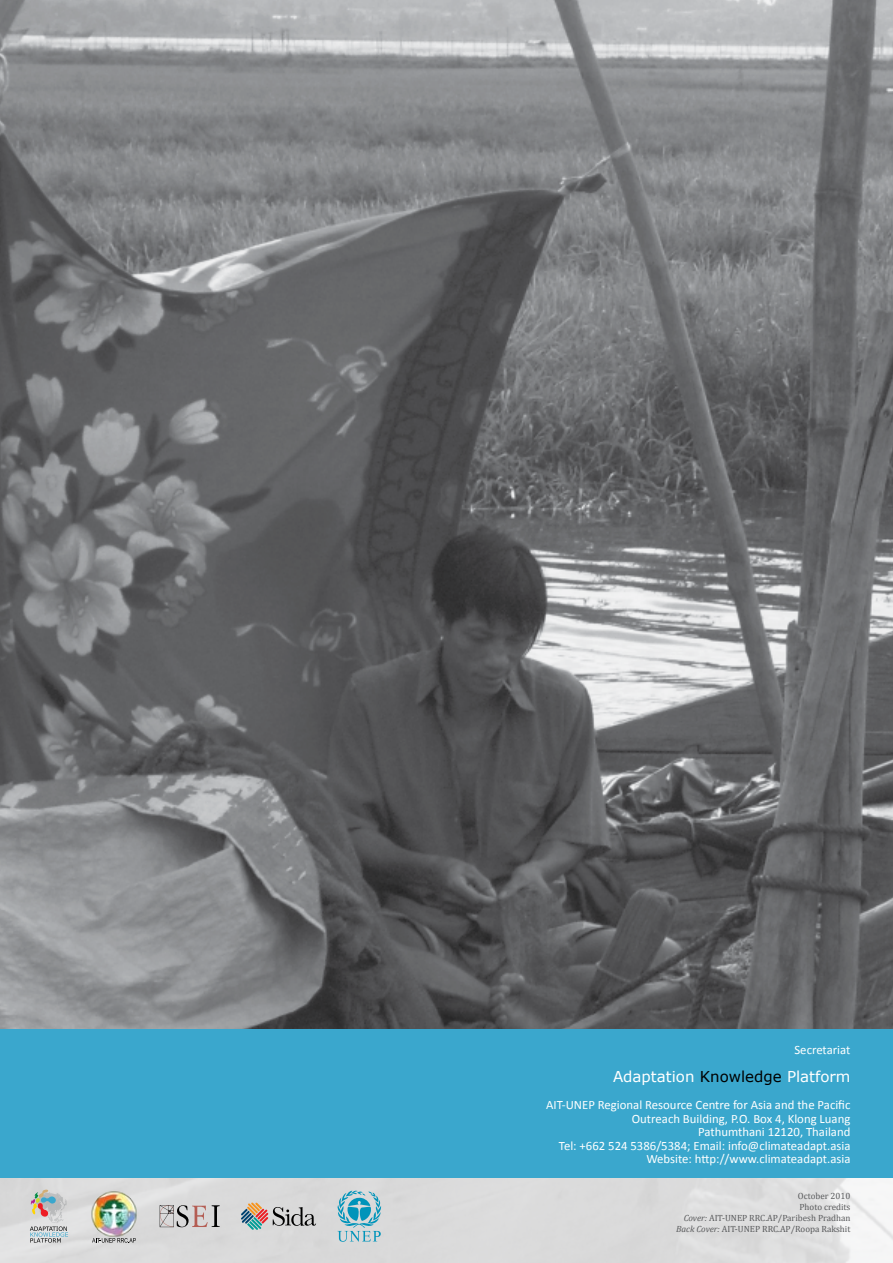
<style>
.page{position:relative;width:893px;height:1263px;background:#fff}
.page>*{position:absolute;margin:0;border:0;box-sizing:border-box;transform-origin:0 0}
.t1{font:15px "Verdana";color:#fff}
.t2{font:12.75px/13.5px "Calibri";color:#fff;text-align:right}
.t3{font:9px/10.8px "Cambria";color:#58595b;text-align:right}
.s1{color:#000}
.s2{font-style:italic}
</style>
<div class="page">
<img style="left:0;top:0;width:893px;height:1029px">
<svg style="left:0;top:1178px;width:893px;height:85px;background:#dcdcdd"></svg>
<div style="left:0;top:1029px;width:893px;height:149px;background:#3aa7cd"></div>
<svg style="left:160px;top:1205px;width:60px;height:22px"></svg>
<svg style="left:337px;top:1190px;width:44px;height:52px;background:#8fc1ce"></svg>
<svg style="left:241px;top:1202px;width:75px;height:28px;background:#b2aeac"></svg>
<svg style="left:30px;top:1189px;width:38px;height:54px;background:#c1c0bf"></svg>
<img style="left:90px;top:1189px;width:48px;height:47px">
<svg style="left:92px;top:1238px;width:44px;height:5px"></svg>
<p class="t2" style="left:794px;top:1042px;width:57px">Secretariat</p>
<p class="t1" style="left:613px;top:1066px;width:239px">Adaptation <span class="s1">Knowledge</span> Platform</p>
<p class="t2" style="left:546px;top:1098px;width:306px">AIT-UNEP Regional Resource Centre for Asia and the Pacific Outreach Building, P.O. Box 4, Klong Luang<br>Pathumthani 12120, Thailand<br>Tel: +662 524 5386/5384; Email: info@climateadapt.asia Website: http://www.climateadapt.asia</p>
<p class="t3" style="left:676px;top:1190px;width:176px">October 2010<br>Photo credits<br><span class="s2">Cover:</span> AIT-UNEP RRC.AP/Paribesh Pradhan<br><span class="s2">Back Cover:</span> AIT-UNEP RRC.AP/Roopa Rakshit</p>
</div>
